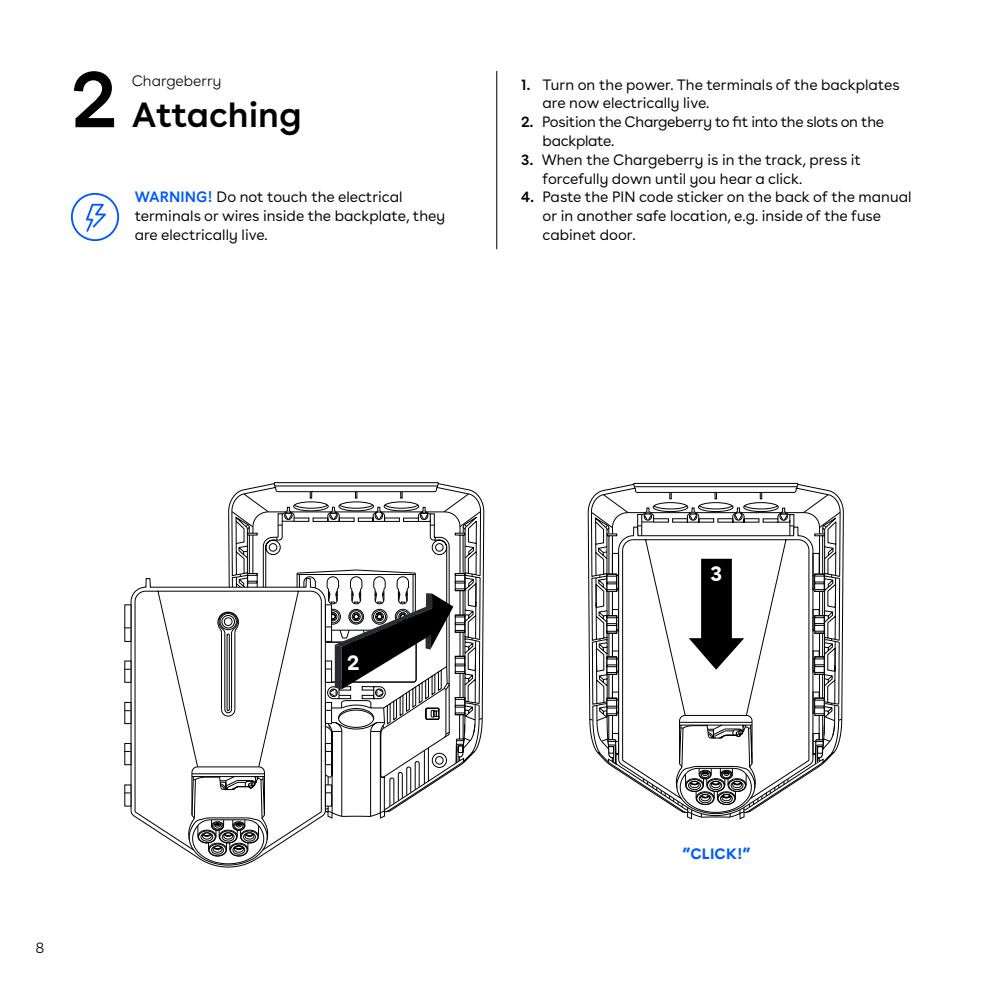
<style>
.page{position:relative;width:993px;height:993px;background:#fff}
.page>*{position:absolute;margin:0;border:0;box-sizing:border-box;transform-origin:0 0}
.t1{font:600 80px "Buenos Aires";color:#000}
.t2{font:600 35px "Buenos Aires";color:#000}
.t3{font:700 21.25px "Buenos Aires";color:#fff}
.t4{font:15px/18.8px "Buenos Aires";color:#000}
.t5{font:15px/18.8px "Buenos Aires";letter-spacing:-.02em;color:#000}
.t6{font:300 15px "Buenos Aires";color:#000}
.t7{font:700 15px "Buenos Aires";letter-spacing:.01em;color:#005aff}
.s1{font-weight:600;color:#005aff}
.s2{font-weight:600}
</style>
<div class="page">
<svg style="left:589px;top:487px;width:252px;height:332px"></svg>
<svg style="left:130px;top:586px;width:114px;height:281px"></svg>
<svg style="left:134px;top:600px;width:11px;height:250px"></svg>
<svg style="left:124px;top:604px;width:7px;height:37px"></svg>
<svg style="left:124px;top:660px;width:7px;height:22px"></svg>
<svg style="left:124px;top:701px;width:7px;height:22px"></svg>
<svg style="left:124px;top:743px;width:7px;height:21px"></svg>
<svg style="left:124px;top:784px;width:7px;height:22px"></svg>
<svg style="left:145px;top:486px;width:337px;height:379px"></svg>
<hr style="left:496px;top:71px;width:1px;height:178px;background:#000">
<div style="left:71px;top:193px;width:48px;height:48px;border:2px solid #005aff;border-radius:50%"></div>
<svg style="left:86px;top:203px;width:20px;height:29px"></svg>
<h1 class="t1" style="left:71px;top:32px;width:48px">2</h1>
<p class="t6" style="left:132px;top:69px;width:91px">Chargeberry</p>
<h2 class="t2" style="left:132px;top:86px;width:171px">Attaching</h2>
<p class="t4" style="left:135px;top:186px;width:312px"><span class="s1">WARNING!</span> Do not touch the electrical terminals or wires inside the backplate, they are electrically live.</p>
<p class="t4" style="left:542px;top:74px;width:358px;text-indent:-21px"><span class="s2">1.</span> Turn on the power. The terminals of the backplates are now electrically live.</p>
<p class="t5" style="left:542px;top:111px;width:343px;text-indent:-21px"><span class="s2">2.</span> Position the Chargeberry to fit into the slots on the backplate.</p>
<p class="t4" style="left:542px;top:149px;width:320px;text-indent:-21px"><span class="s2">3.</span> When the Chargeberry is in the track, press it forcefully down until you hear a click.</p>
<p class="t4" style="left:542px;top:186px;width:370px;text-indent:-21px"><span class="s2">4.</span> Paste the PIN code sticker on the back of the manual or in another safe location, e.g. inside of the fuse cabinet door.</p>
<p class="t6" style="left:35px;top:935px;width:10px">8</p>
<h3 class="t3" style="left:347px;top:644px;width:14px">2</h3>
<h3 class="t3" style="left:710px;top:555px;width:13px">3</h3>
<p class="t7" style="left:682px;top:840px;width:69px">”CLICK!”</p>
</div>
